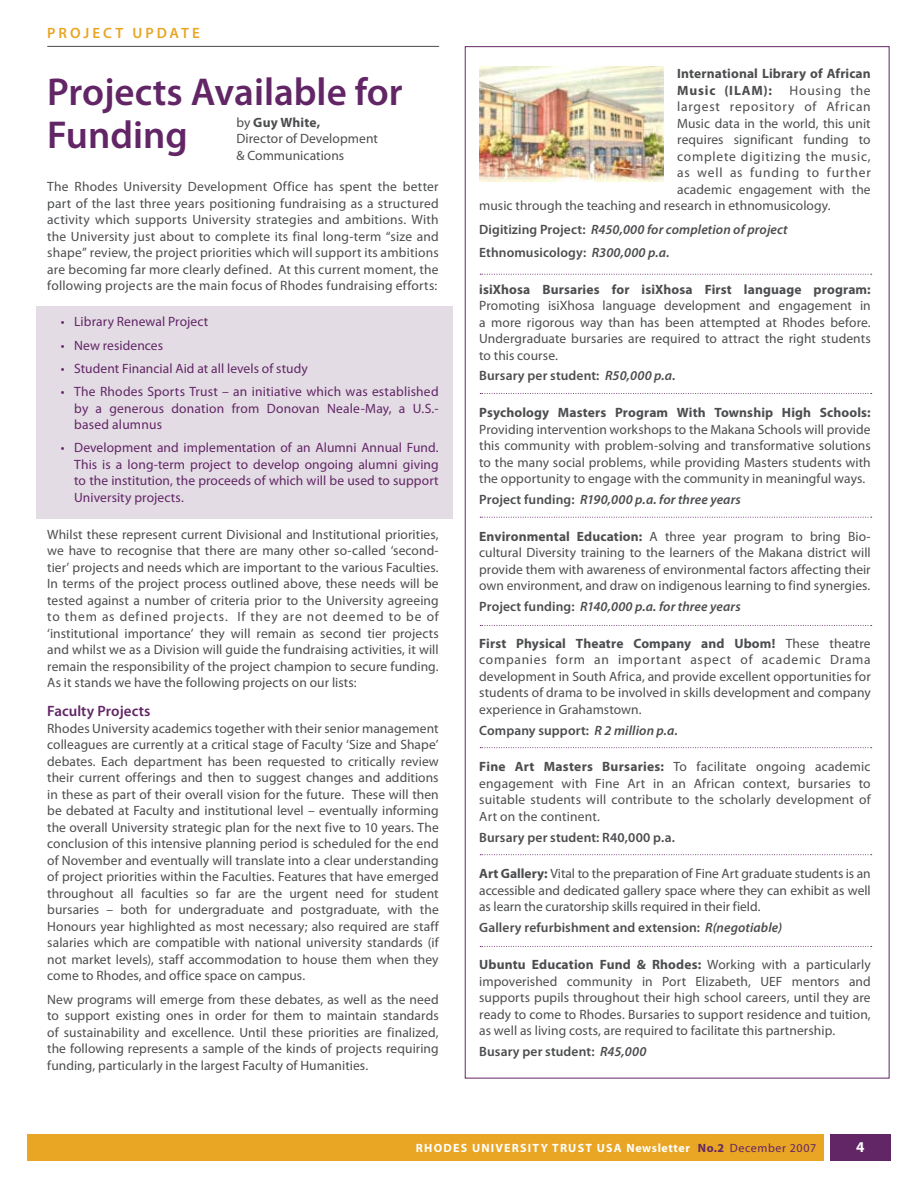
<style>
.page{position:relative;width:918px;height:1188px;background:#fff}
.page>*{position:absolute;margin:0;border:0;box-sizing:border-box;transform-origin:0 0}
.t1{font:600 39px/43.5px "Myriad Pro";color:#622666}
.t2{font:600 15px "Myriad Pro";letter-spacing:.005em;color:#622666}
.t3{font:600 15px "Myriad Pro";letter-spacing:.205em;color:#e9a524}
.t4{font:13.5px/16.5px "Myriad Pro";letter-spacing:.005em;color:#4c4d4f;text-align:justify}
.t5{font:13.5px/16.5px "Myriad Pro";letter-spacing:.01em;color:#622666;text-align:justify}
.t6{font:italic 600 13.5px/23.2px "Myriad Pro";letter-spacing:.01em;color:#4c4d4f}
.t7{font:600 13.5px "Myriad Pro";letter-spacing:.01em;color:#4c4d4f}
.t8{font:700 13.5px/16.5px "Myriad Pro";letter-spacing:.01em;color:#4c4d4f}
.t9{font:13.5px "Myriad Pro";letter-spacing:.055em;color:#4c4d4f}
.t10{font:700 12px "Myriad";letter-spacing:.1em;color:#fff}
.s1{font-weight:700}
.s2{font-style:normal}
.s3{font-style:italic}
.s4{color:#622666}
.s5{font-weight:400;color:#622666}
</style>
<div class="page">
<div style="left:830px;top:1134px;width:61px;height:27px;background:#622666"></div>
<div style="left:27px;top:1134px;width:797px;height:27px;background:#e9a524"></div>
<div style="left:36px;top:306px;width:417px;height:213px;background:#e3dce4"></div>
<img style="left:479px;top:66px;width:185px;height:116px">
<svg style="left:480px;top:393px;width:392px;height:1px"></svg>
<svg style="left:480px;top:946px;width:392px;height:1px"></svg>
<svg style="left:480px;top:517px;width:392px;height:1px"></svg>
<svg style="left:480px;top:274px;width:392px;height:1px"></svg>
<hr style="left:48px;top:46px;width:391px;height:1px;background:#4c4d4f">
<svg style="left:480px;top:625px;width:392px;height:1px"></svg>
<svg style="left:480px;top:854px;width:392px;height:1px"></svg>
<svg style="left:480px;top:747px;width:392px;height:1px"></svg>
<p class="t3" style="left:47px;top:24px;width:154px">projec t upd ate</p>
<h1 class="t1" style="left:47px;top:69px;width:357px">Projects Available for<br>Funding</h1>
<p class="t4" style="left:236px;top:114px;width:143px;text-align:left">by <span class="s1">Guy White,<br></span>Director of Development &amp; Communications</p>
<p class="t4" style="left:47px;top:178px;width:393px">The Rhodes University Development Office has spent the better part of the last three years positioning fundraising as a structured activity which supports University strategies and ambitions. With the University just about to complete its final long-term “size and shape” review, the project priorities which will support its ambitions are becoming far more clearly defined. At this current moment, the following projects are the main focus of Rhodes fundraising efforts:</p>
<p class="t5" style="left:61px;top:313px;width:149px">• Library Renewal Project</p>
<p class="t5" style="left:61px;top:337px;width:104px">• New residences</p>
<p class="t5" style="left:61px;top:360px;width:249px">• Student Financial Aid at all levels of study</p>
<p class="t5" style="left:74px;top:383px;width:366px;text-indent:-14px">• The Rhodes Sports Trust – an initiative which was established by a generous donation from Donovan Neale-May, a U.S.- based alumnus</p>
<p class="t5" style="left:74px;top:439px;width:366px;text-indent:-14px">• Development and implementation of an Alumni Annual Fund.<br>This is a long-term project to develop ongoing alumni giving to the institution, the proceeds of which will be used to support University projects.</p>
<p class="t4" style="left:47px;top:526px;width:393px">Whilst these represent current Divisional and Institutional priorities, we have to recognise that there are many other so-called ‘second&shy;tier’ projects and needs which are important to the various Faculties.<br>In terms of the project process outlined above, these needs will be tested against a number of criteria prior to the University agreeing to them as defined projects. If they are not deemed to be of ‘institutional importance’ they will remain as second tier projects and whilst we as a Division will guide the fundraising activities, it will remain the responsibility of the project champion to secure funding.<br>As it stands we have the following projects on our lists:</p>
<p class="t2" style="left:47px;top:702px;width:105px">Faculty Projects</p>
<p class="t4" style="left:47px;top:720px;width:393px">Rhodes University academics together with their senior management colleagues are currently at a critical stage of Faculty ‘Size and Shape’ debates. Each department has been requested to critically review their current offerings and then to suggest changes and additions in these as part of their overall vision for the future. These will then be debated at Faculty and institutional level – eventually informing the overall University strategic plan for the next five to 10 years. The conclusion of this intensive planning period is scheduled for the end of November and eventually will translate into a clear understanding of project priorities within the Faculties. Features that have emerged throughout all faculties so far are the urgent need for student bursaries – both for undergraduate and postgraduate, with the Honours year highlighted as most necessary; also required are staff salaries which are compatible with national university standards (if not market levels), staff accommodation to house them when they come to Rhodes, and office space on campus.</p>
<p class="t4" style="left:47px;top:991px;width:393px">New programs will emerge from these debates, as well as the need to support existing ones in order for them to maintain standards of sustainability and excellence. Until these priorities are finalized, the following represents a sample of the kinds of projects requiring funding, particularly in the largest Faculty of Humanities.</p>
<p class="t8" style="left:677px;top:65px;width:195px">International Library of African<br>Music (ILAM):</p>
<p class="t9" style="left:790px;top:82px;width:83px">Housing the</p>
<p class="t9" style="left:677px;top:99px;width:195px">largest repository of African</p>
<p class="t4" style="left:677px;top:115px;width:195px">Music data in the world, this unit</p>
<p class="t4" style="left:677px;top:131px;width:195px">requires significant funding to</p>
<p class="t9" style="left:677px;top:148px;width:195px">complete digitizing the music,</p>
<p class="t9" style="left:677px;top:165px;width:195px">as well as funding to further</p>
<p class="t4" style="left:677px;top:181px;width:195px">academic engagement with the</p>
<p class="t4" style="left:479px;top:197px;width:353px">music through the teaching and research in ethnomusicology.</p>
<p class="t6" style="left:479px;top:217px;width:310px"><span class="s2">Digitizing Project:</span> R450,000 for completion of project<br><span class="s2">Ethnomusicology:</span> R300,000 p.a.</p>
<p class="t8" style="left:479px;top:280px;width:393px">isiXhosa Bursaries for isiXhosa First language program:</p>
<p class="t4" style="left:479px;top:297px;width:393px">Promoting isiXhosa language development and engagement in a more rigorous way than has been attempted at Rhodes before.<br>Undergraduate bursaries are required to attract the right students to this course.</p>
<p class="t7" style="left:479px;top:367px;width:198px">Bursary per student: <span class="s3">R50,000 p.a.</span></p>
<p class="t8" style="left:479px;top:404px;width:393px">Psychology Masters Program With Township High Schools:</p>
<p class="t4" style="left:479px;top:421px;width:393px">Providing intervention workshops to the Makana Schools will provide this community with problem-solving and transformative solutions to the many social problems, while providing Masters students with the opportunity to engage with the community in meaningful ways.</p>
<p class="t6" style="left:479px;top:488px;width:263px"><span class="s2">Project funding:</span> R190,000 p.a. for three years</p>
<p class="t4" style="left:479px;top:528px;width:393px"><span class="s1">Environmental Education:</span> A three year program to bring Bio&shy;cultural Diversity training to the learners of the Makana district will provide them with awareness of environmental factors affecting their own environment, and draw on indigenous learning to find synergies.</p>
<p class="t6" style="left:479px;top:595px;width:263px"><span class="s2">Project funding:</span> R140,000 p.a. for three years</p>
<p class="t4" style="left:479px;top:635px;width:393px"><span class="s1">First Physical Theatre Company and Ubom!</span> These theatre companies form an important aspect of academic Drama development in South Africa, and provide excellent opportunities for students of drama to be involved in skills development and company experience in Grahamstown.</p>
<p class="t7" style="left:479px;top:722px;width:200px">Company support: <span class="s3">R 2 million p.a.</span></p>
<p class="t4" style="left:479px;top:758px;width:393px"><span class="s1">Fine Art Masters Bursaries:</span> To facilitate ongoing academic engagement with Fine Art in an African context, bursaries to suitable students will contribute to the scholarly development of Art on the continent.</p>
<p class="t7" style="left:479px;top:829px;width:197px">Bursary per student: R40,000 p.a.</p>
<p class="t4" style="left:479px;top:865px;width:393px"><span class="s1">Art Gallery:</span> Vital to the preparation of Fine Art graduate students is an accessible and dedicated gallery space where they can exhibit as well as learn the curatorship skills required in their field.</p>
<p class="t7" style="left:479px;top:919px;width:304px">Gallery refurbishment and extension: <span class="s3">R(negotiable)</span></p>
<p class="t4" style="left:479px;top:956px;width:393px"><span class="s1">Ubuntu Education Fund &amp; Rhodes:</span> Working with a particularly impoverished community in Port Elizabeth, UEF mentors and supports pupils throughout their high school careers, until they are ready to come to Rhodes. Bursaries to support residence and tuition, as well as living costs, are required to facilitate this partnership.</p>
<p class="t7" style="left:479px;top:1043px;width:169px">Busary per student: <span class="s3">R45,000</span></p>
<p class="t10" style="left:416px;top:1142px;width:402px">RHODES UNIVERSITY TRU ST USA NEWSLETTER <span class="s4">NO.2</span> <span class="s5">December 2007</span></p>
</div>
